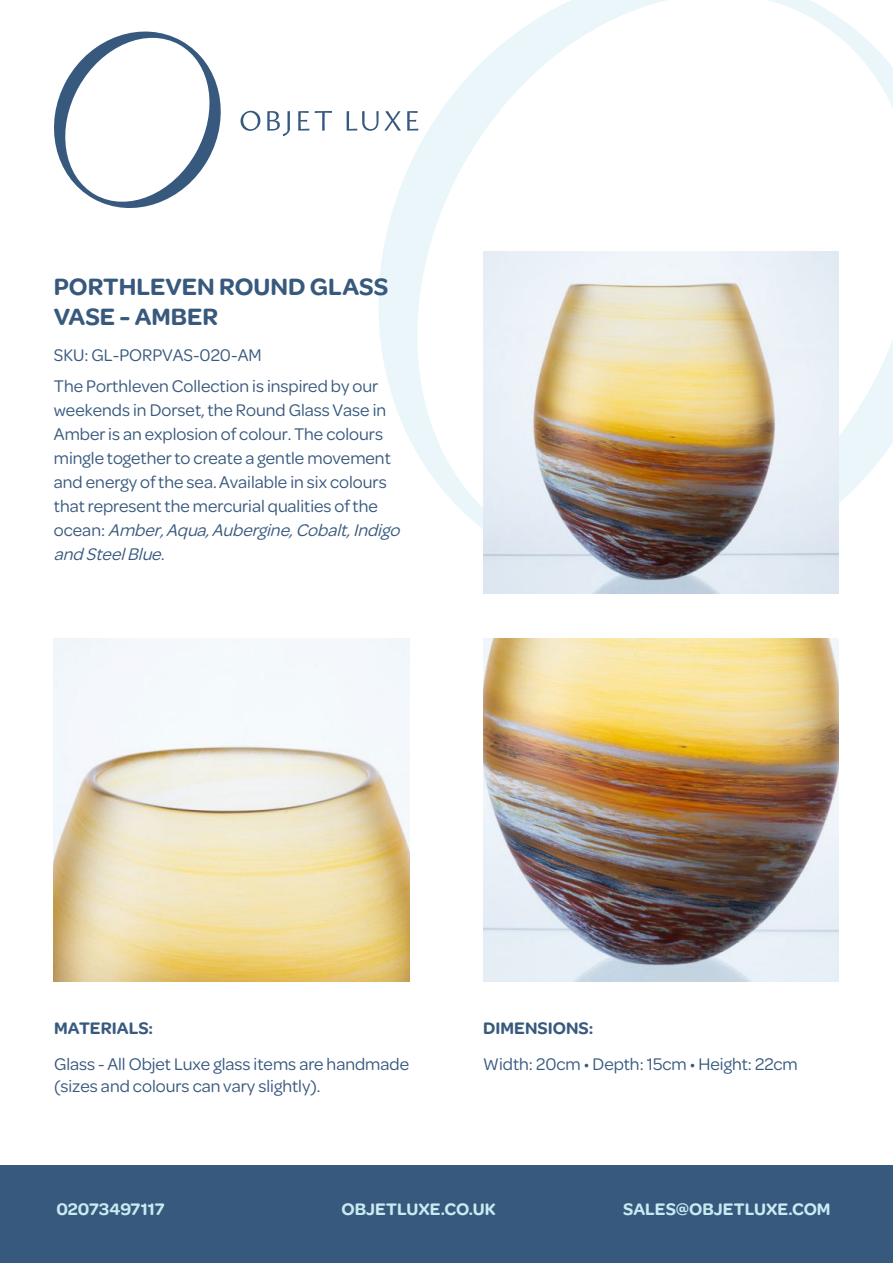
<style>
.page{position:relative;width:893px;height:1263px;background:#fff}
.page>*{position:absolute;margin:0;border:0;box-sizing:border-box;transform-origin:0 0}
.t1{font:600 25.5px/30.6px "Omnes";color:#38597e}
.t2{font:18px/24px "Omnes";color:#38597e}
.t3{font:600 18px "Omnes";color:#caeaf1}
.t4{font:600 18px "Omnes";color:#38597e}
.s1{font-style:italic}
</style>
<div class="page">
<svg style="left:378px;top:0;width:515px;height:529px"></svg>
<div style="left:0;top:1166px;width:893px;height:97px;background:#38597e"></div>
<svg style="left:241px;top:111px;width:19px;height:20px"></svg>
<svg style="left:267px;top:111px;width:23px;height:25px"></svg>
<svg style="left:298px;top:111px;width:11px;height:20px"></svg>
<svg style="left:315px;top:111px;width:17px;height:20px"></svg>
<svg style="left:347px;top:111px;width:54px;height:20px"></svg>
<svg style="left:407px;top:111px;width:11px;height:20px"></svg>
<svg style="left:54px;top:31px;width:167px;height:177px"></svg>
<img style="left:483px;top:252px;width:356px;height:342px">
<img style="left:483px;top:639px;width:356px;height:342px">
<img style="left:54px;top:639px;width:356px;height:342px">
<p class="t1" style="left:54px;top:271px;width:336px">PORTHLEVEN ROUND GLASS<br>VASE - AMBER</p>
<p class="t2" style="left:54px;top:342px;width:209px">SKU: GL-PORPVAS-020-AM</p>
<p class="t2" style="left:54px;top:373px;width:352px">The Porthleven Collection is inspired by our weekends in Dorset, the Round Glass Vase in Amber is an explosion of colour. The colours mingle together to create a gentle movement and energy of the sea. Available in six colours that represent the mercurial qualities of the<br>o c e a n : <span class="s1">Amber,Aqua,Aubergine,Cobalt,Indigo andSteelBlue.</span></p>
<p class="t4" style="left:54px;top:1018px;width:101px">MATERIALS:</p>
<p class="t4" style="left:483px;top:1018px;width:112px">DIMENSIONS:</p>
<p class="t2" style="left:54px;top:1052px;width:357px;line-height:21.6px">Glass - All Objet Luxe glass items are handmade (sizes and colours can vary slightly).</p>
<p class="t2" style="left:483px;top:1051px;width:316px">Width: 20cm • Depth: 15cm • Height: 22cm</p>
<p class="t3" style="left:56px;top:1199px;width:110px">02073497117</p>
<p class="t3" style="left:342px;top:1199px;width:156px">OBJETLUXE.CO.UK</p>
<p class="t3" style="left:623px;top:1199px;width:209px">SALES@OBJETLUXE.COM</p>
</div>
